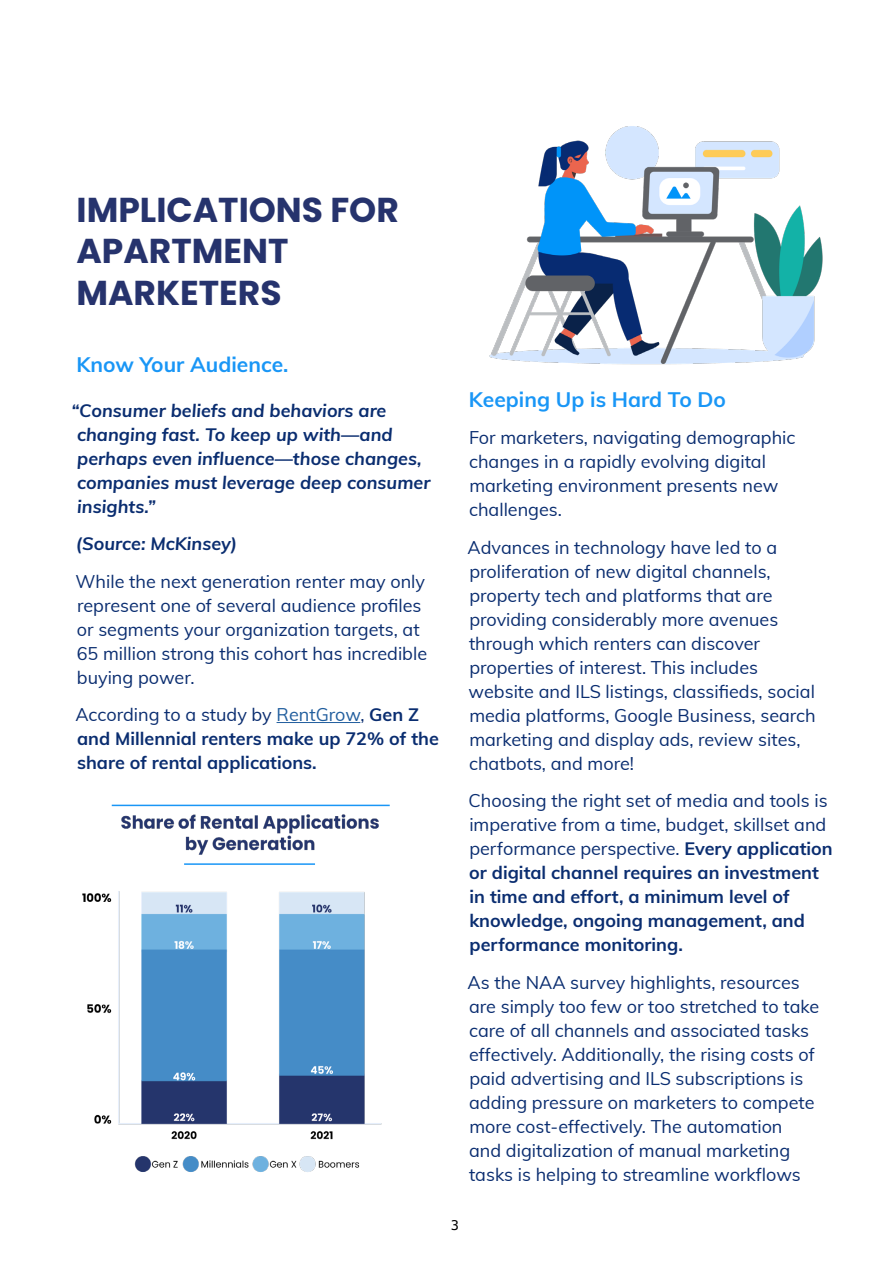
<style>
.page{position:relative;width:893px;height:1263px;background:#fff}
.page>*{position:absolute;margin:0;border:0;box-sizing:border-box;transform-origin:0 0}
.t1{font:700 34.5px/41.4px "Poppins";color:#26336d}
.t2{font:700 21px "Muli";color:#1996f6}
.t3{font:18px/24px "Muli";color:#0a2d70}
.t4{font:700 18px/24px "Muli";color:#0a2d70}
.t5{font:italic 700 18px/24px "Muli";color:#0a2d70}
.t6{font:13.5px "Hack";color:#000}
.s1{font-weight:400}
.s2{font-weight:400;color:#215e9e}
</style>
<div class="page">
<hr style="left:277px;top:722px;width:83px;height:1px;background:#215e9e">
<img style="left:82px;top:804px;width:308px;height:368px">
<img style="left:489px;top:126px;width:334px;height:239px">
<hr style="left:184px;top:863px;width:131px;height:2px;background:#1996f6">
<hr style="left:112px;top:805px;width:278px;height:1px;background:#1996f6">
<h1 class="t1" style="left:77px;top:189px;width:324px">IMPLICATIONS FOR<br>APARTMENT<br>MARKETERS</h1>
<p class="t2" style="left:77px;top:349px;width:213px">Know Your Audience.</p>
<p class="t5" style="left:77px;top:397px;width:355px;text-indent:-6px">“Consumer beliefs and behaviors are changing fast. To keep up with—and perhaps even influence—those changes, companies must leverage deep consumer insights.”</p>
<p class="t5" style="left:76px;top:531px;width:163px">(Source: McKinsey)</p>
<p class="t3" style="left:76px;top:568px;width:353px">While the next generation renter may only represent one of several audience profiles or segments your organization targets, at 65 million strong this cohort has incredible buying power.</p>
<p class="t4" style="left:75px;top:702px;width:365px"><span class="s1">According to a study by</span> <span class="s2">RentGrow</span><span class="s1">,</span> Gen Z and Millennial renters make up 72% of the share of rental applications.</p>
<p class="t2" style="left:469px;top:384px;width:258px">Keeping Up is Hard To Do</p>
<p class="t3" style="left:469px;top:425px;width:328px">For marketers, navigating demographic changes in a rapidly evolving digital marketing environment presents new challenges.</p>
<p class="t3" style="left:468px;top:534px;width:350px">Advances in technology have led to a proliferation of new digital channels, property tech and platforms that are providing considerably more avenues through which renters can discover properties of interest. This includes website and ILS listings, classifieds, social media platforms, Google Business, search marketing and display ads, review sites, chatbots, and more!</p>
<p class="t4" style="left:469px;top:788px;width:366px"><span class="s1">Choosing the right set of media and tools is imperative from a time, budget, skillset and performance perspective.</span> Every application or digital channel requires an investment in time and effort, a minimum level of knowledge, ongoing management, and performance monitoring.</p>
<p class="t3" style="left:468px;top:969px;width:353px">As the NAA survey highlights, resources are simply too few or too stretched to take care of all channels and associated tasks effectively. Additionally, the rising costs of paid advertising and ILS subscriptions is adding pressure on marketers to compete more cost-effectively. The automation<br>and digitalization of manual marketing tasks is helping to streamline workflows</p>
<p class="t6" style="left:451px;top:1216px;width:10px">3</p>
</div>
